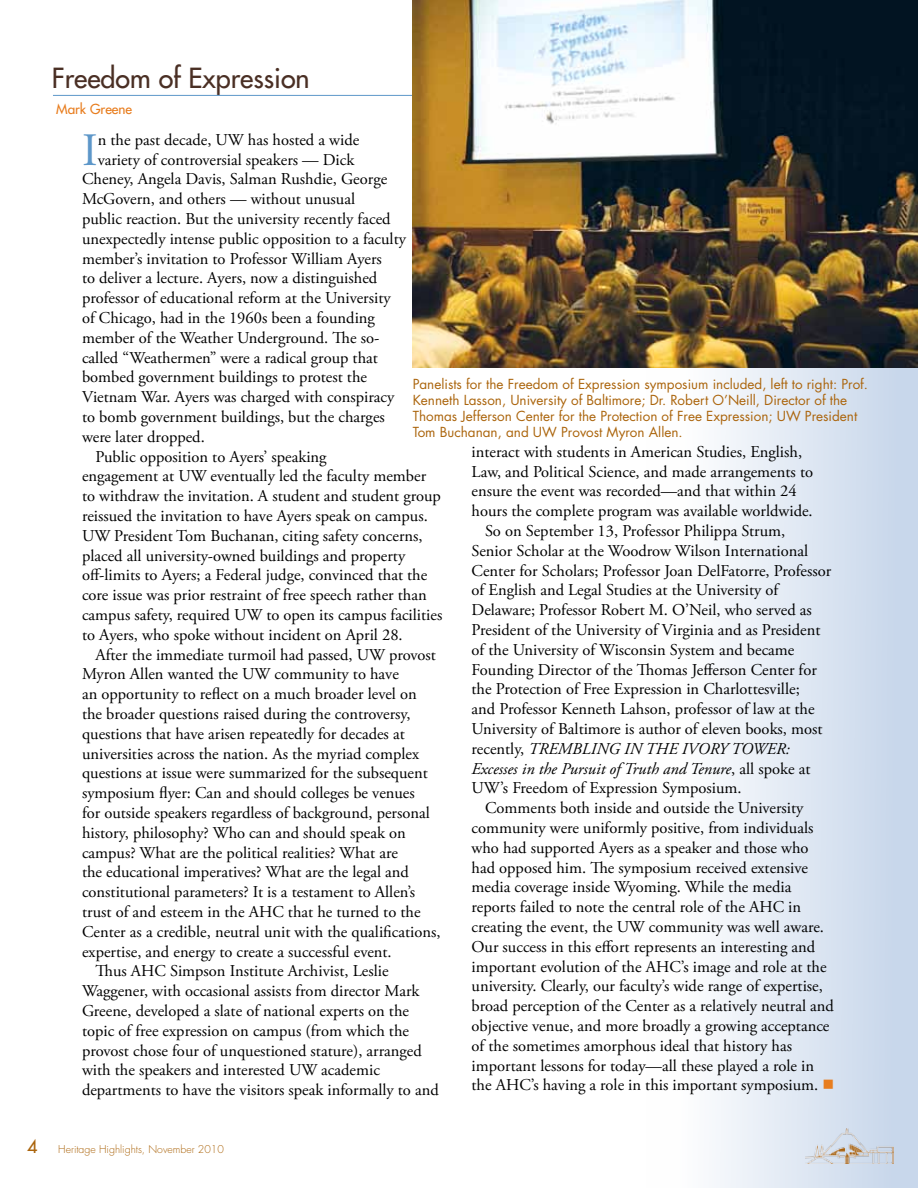
<style>
.page{position:relative;width:918px;height:1188px;background:#fff}
.page>*{position:absolute;margin:0;border:0;box-sizing:border-box;transform-origin:0 0}
.t1{font:46.35px "Adobe Garamond Pro";color:#5d97c9}
.t2{font:27px "Futura";color:#4a2f24}
.t3{font:16.5px "Adobe Garamond Pro";color:#000}
.t4{font:italic 16.5px "Adobe Garamond Pro";color:#000}
.t5{font:13.5px/16.2px "Futura";color:#ab650d}
.t6{font:13.5px "Futura";color:#e87d1e}
.t7{font:300 10.5px "Futura";color:#ab650d}
.s1{font-style:normal}
.s2{color:#e87d1e}
.s3{font-weight:400;font-size:18px}
</style>
<div class="page">
<div style="left:646px;top:0;width:272px;height:1188px;background:linear-gradient(to right,#fff,#c5d4ea)"></div>
<img style="left:806px;top:1128px;width:87px;height:35px">
<hr style="left:53px;top:95px;width:781px;height:1px;background:#5d97c9">
<img style="left:413px;top:0;width:505px;height:368px">
<h2 class="t2" style="left:52px;top:60px;width:259px">Freedom of Expression</h2>
<p class="t6" style="left:56px;top:100px;width:77px">Mark Greene</p>
<h1 class="t1" style="left:82px;top:122px;width:17px">I</h1>
<p class="t3" style="left:98px;top:130px;width:263px">n the past decade, UW has hosted a wide</p>
<p class="t3" style="left:98px;top:150px;width:258px">variety of controversial speakers — Dick</p>
<p class="t3" style="left:82px;top:169px;width:307px">Cheney, Angela Davis, Salman Rushdie, George</p>
<p class="t3" style="left:82px;top:189px;width:275px">McGovern, and others — without unusual</p>
<p class="t3" style="left:82px;top:209px;width:310px">public reaction. But the university recently faced</p>
<p class="t3" style="left:82px;top:229px;width:325px">unexpectedly intense public opposition to a faculty</p>
<p class="t3" style="left:82px;top:249px;width:301px">member’s invitation to Professor William Ayers</p>
<p class="t3" style="left:82px;top:268px;width:297px">to deliver a lecture. Ayers, now a distinguished</p>
<p class="t3" style="left:82px;top:288px;width:310px">professor of educational reform at the University</p>
<p class="t3" style="left:82px;top:308px;width:294px">of Chicago, had in the 1960s been a founding</p>
<p class="t3" style="left:82px;top:328px;width:299px">member of the Weather Underground. The so-</p>
<p class="t3" style="left:82px;top:348px;width:297px">called “Weathermen” were a radical group that</p>
<p class="t3" style="left:82px;top:367px;width:287px">bombed government buildings to protest the</p>
<p class="t3" style="left:82px;top:387px;width:314px">Vietnam War. Ayers was charged with conspiracy</p>
<p class="t3" style="left:82px;top:407px;width:304px">to bomb government buildings, but the charges</p>
<p class="t3" style="left:82px;top:427px;width:124px">were later dropped.</p>
<p class="t3" style="left:96px;top:447px;width:233px">Public opposition to Ayers’ speaking</p>
<p class="t3" style="left:82px;top:466px;width:346px">engagement at UW eventually led the faculty member</p>
<p class="t3" style="left:82px;top:486px;width:361px">to withdraw the invitation. A student and student group</p>
<p class="t3" style="left:82px;top:506px;width:347px">reissued the invitation to have Ayers speak on campus.</p>
<p class="t3" style="left:82px;top:526px;width:342px">UW President Tom Buchanan, citing safety concerns,</p>
<p class="t3" style="left:82px;top:546px;width:325px">placed all university-owned buildings and property</p>
<p class="t3" style="left:82px;top:565px;width:347px">off-limits to Ayers; a Federal judge, convinced that the</p>
<p class="t3" style="left:82px;top:585px;width:346px">core issue was prior restraint of free speech rather than</p>
<p class="t3" style="left:82px;top:605px;width:362px">campus safety, required UW to open its campus facilities</p>
<p class="t3" style="left:82px;top:625px;width:322px">to Ayers, who spoke without incident on April 28.</p>
<p class="t3" style="left:96px;top:645px;width:342px">After the immediate turmoil had passed, UW provost</p>
<p class="t3" style="left:82px;top:664px;width:318px">Myron Allen wanted the UW community to have</p>
<p class="t3" style="left:82px;top:684px;width:336px">an opportunity to reflect on a much broader level on</p>
<p class="t3" style="left:82px;top:704px;width:330px">the broader questions raised during the controversy,</p>
<p class="t3" style="left:82px;top:724px;width:324px">questions that have arisen repeatedly for decades at</p>
<p class="t3" style="left:82px;top:744px;width:339px">universities across the nation. As the myriad complex</p>
<p class="t3" style="left:82px;top:763px;width:347px">questions at issue were summarized for the subsequent</p>
<p class="t3" style="left:82px;top:783px;width:334px">symposium flyer: Can and should colleges be venues</p>
<p class="t3" style="left:82px;top:803px;width:349px">for outside speakers regardless of background, personal</p>
<p class="t3" style="left:82px;top:823px;width:325px">history, philosophy? Who can and should speak on</p>
<p class="t3" style="left:82px;top:843px;width:317px">campus? What are the political realities? What are</p>
<p class="t3" style="left:82px;top:862px;width:328px">the educational imperatives? What are the legal and</p>
<p class="t3" style="left:82px;top:882px;width:335px">constitutional parameters? It is a testament to Allen’s</p>
<p class="t3" style="left:82px;top:902px;width:340px">trust of and esteem in the AHC that he turned to the</p>
<p class="t3" style="left:82px;top:922px;width:360px">Center as a credible, neutral unit with the qualifications,</p>
<p class="t3" style="left:82px;top:942px;width:311px">expertise, and energy to create a successful event.</p>
<p class="t3" style="left:96px;top:961px;width:295px">Thus AHC Simpson Institute Archivist, Leslie</p>
<p class="t3" style="left:82px;top:981px;width:339px">Waggener, with occasional assists from director Mark</p>
<p class="t3" style="left:82px;top:1001px;width:329px">Greene, developed a slate of national experts on the</p>
<p class="t3" style="left:82px;top:1021px;width:329px">topic of free expression on campus (from which the</p>
<p class="t3" style="left:82px;top:1041px;width:341px">provost chose four of unquestioned stature), arranged</p>
<p class="t3" style="left:82px;top:1060px;width:299px">with the speakers and interested UW academic</p>
<p class="t3" style="left:82px;top:1080px;width:358px">departments to have the visitors speak informally to and</p>
<p class="t5" style="left:413px;top:375px;width:457px">Panelists for the Freedom of Expression symposium included, left to right: Prof.<br>Kenneth Lasson, University of Baltimore; Dr. Robert O’Neill, Director of the Thomas Jefferson Center for the Protection of Free Expression; UW President Tom Buchanan, and UW Provost Myron Allen.</p>
<p class="t3" style="left:472px;top:442px;width:332px">interact with students in American Studies, English,</p>
<p class="t3" style="left:472px;top:461px;width:343px">Law, and Political Science, and made arrangements to</p>
<p class="t3" style="left:472px;top:481px;width:327px">ensure the event was recorded—and that within 24</p>
<p class="t3" style="left:472px;top:501px;width:343px">hours the complete program was available worldwide.</p>
<p class="t3" style="left:485px;top:521px;width:302px">So on September 13, Professor Philippa Strum,</p>
<p class="t3" style="left:472px;top:541px;width:338px">Senior Scholar at the Woodrow Wilson International</p>
<p class="t3" style="left:472px;top:560px;width:361px">Center for Scholars; Professor Joan DelFatorre, Professor</p>
<p class="t3" style="left:472px;top:580px;width:308px">of English and Legal Studies at the University of</p>
<p class="t3" style="left:472px;top:600px;width:342px">Delaware; Professor Robert M. O’Neil, who served as</p>
<p class="t3" style="left:472px;top:620px;width:350px">President of the University of Virginia and as President</p>
<p class="t3" style="left:472px;top:640px;width:324px">of the University of Wisconsin System and became</p>
<p class="t3" style="left:472px;top:659px;width:347px">Founding Director of the Thomas Jefferson Center for</p>
<p class="t3" style="left:472px;top:679px;width:330px">the Protection of Free Expression in Charlottesville;</p>
<p class="t3" style="left:472px;top:699px;width:345px">and Professor Kenneth Lahson, professor of law at the</p>
<p class="t3" style="left:472px;top:719px;width:353px">University of Baltimore is author of eleven books, most</p>
<p class="t4" style="left:472px;top:739px;width:320px"><span class="s1">recently,</span> TREMBLING IN THE IVORY TOWER:</p>
<p class="t4" style="left:472px;top:758px;width:340px">Excesses in the Pursuit of Truth and Tenure<span class="s1">, all spoke at</span></p>
<p class="t3" style="left:472px;top:778px;width:272px">UW’s Freedom of Expression Symposium.</p>
<p class="t3" style="left:485px;top:798px;width:320px">Comments both inside and outside the University</p>
<p class="t3" style="left:472px;top:818px;width:343px">community were uniformly positive, from individuals</p>
<p class="t3" style="left:472px;top:838px;width:339px">who had supported Ayers as a speaker and those who</p>
<p class="t3" style="left:472px;top:857px;width:338px">had opposed him. The symposium received extensive</p>
<p class="t3" style="left:472px;top:877px;width:321px">media coverage inside Wyoming. While the media</p>
<p class="t3" style="left:472px;top:897px;width:331px">reports failed to note the central role of the AHC in</p>
<p class="t3" style="left:472px;top:917px;width:354px">creating the event, the UW community was well aware.</p>
<p class="t3" style="left:472px;top:937px;width:345px">Our success in this effort represents an interesting and</p>
<p class="t3" style="left:472px;top:956px;width:357px">important evolution of the AHC’s image and role at the</p>
<p class="t3" style="left:472px;top:976px;width:353px">university. Clearly, our faculty’s wide range of expertise,</p>
<p class="t3" style="left:472px;top:996px;width:364px">broad perception of the Center as a relatively neutral and</p>
<p class="t3" style="left:472px;top:1016px;width:359px">objective venue, and more broadly a growing acceptance</p>
<p class="t3" style="left:472px;top:1036px;width:322px">of the sometimes amorphous ideal that history has</p>
<p class="t3" style="left:472px;top:1055px;width:344px">important lessons for today—all these played a role in</p>
<p class="t3" style="left:472px;top:1075px;width:364px">the AHC’s having a role in this important symposium. <span class="s2">■</span></p>
<p class="t7" style="left:27px;top:1143px;width:199px"><span class="s3">4</span> Heritage Highlights, November 2010</p>
</div>
